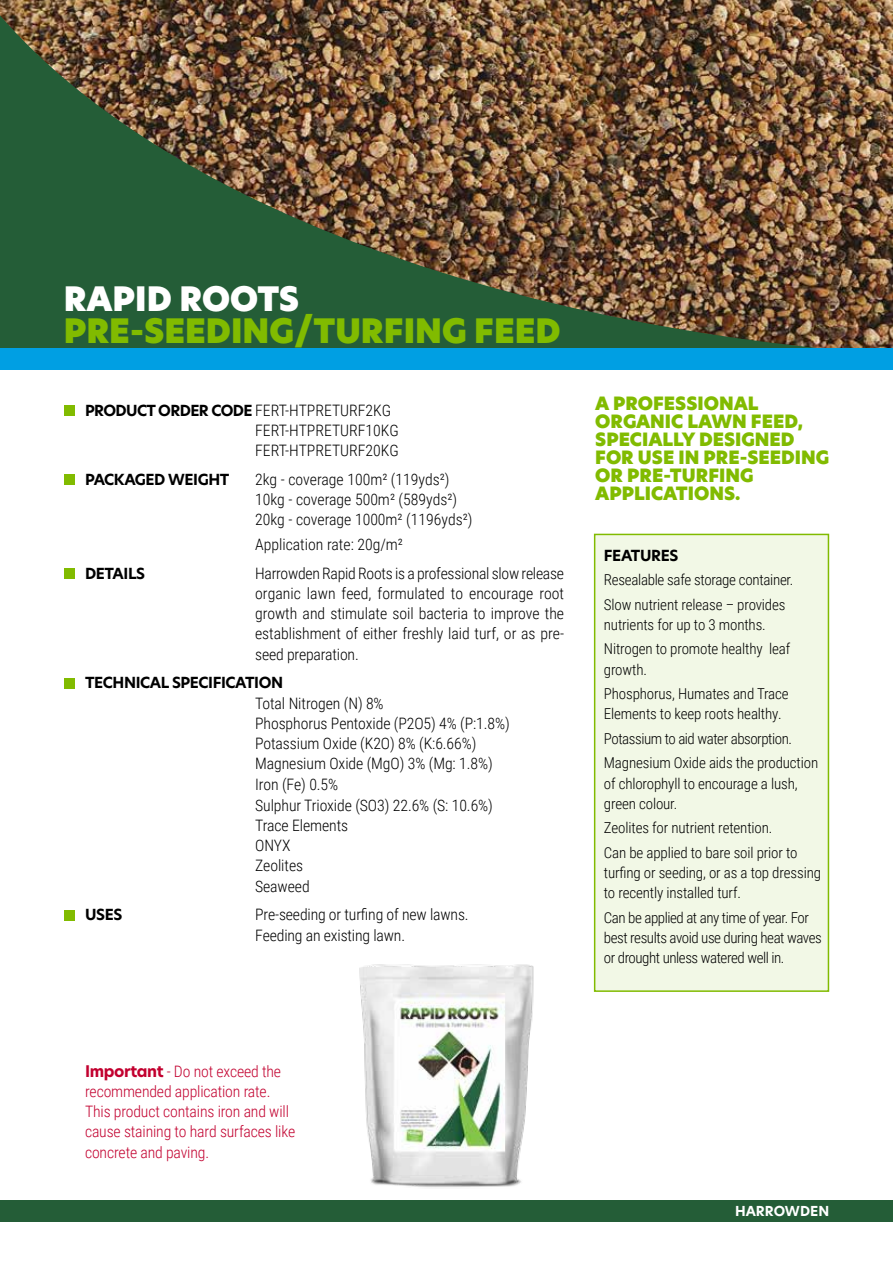
<style>
.page{position:relative;width:893px;height:1263px;background:#fff}
.page>*{position:absolute;margin:0;border:0;box-sizing:border-box;transform-origin:0 0}
.t1{font:33px "New Hero Super";color:#81bb00}
.t2{font:33px "New Hero Super";letter-spacing:-.005em;color:#fff}
.t3{font:18px/18px "New Hero Super";color:#81bb00}
.t4{font:300 15.75px/20.2px "Roboto Condensed";letter-spacing:-.005em;color:#000}
.t5{font:300 15.75px/20.2px "Roboto Condensed";letter-spacing:-.01em;color:#c2002f}
.t6{font:300 15px/24.5px "Roboto Condensed";letter-spacing:-.01em;color:#000}
.t7{font:300 15px/20.2px "Roboto Condensed";letter-spacing:-.03em;color:#000}
.t8{font:700 15px "New Hero";letter-spacing:-.025em;color:#000}
.t9{font:700 13.5px "New Hero";color:#fff}
.s1{font-family:"New Hero";font-weight:700;font-size:15px}
.s2{font-family:"New Hero";font-weight:700}
</style>
<div class="page">
<img style="left:829px;top:0;width:64px;height:349px">
<img style="left:0;top:0;width:829px;height:349px">
<div style="left:0;top:349px;width:893px;height:21px;background:#009fe3"></div>
<div style="left:0;top:1200px;width:893px;height:21px;background:#245d37"></div>
<div style="left:595px;top:534px;width:233px;height:457px;background:#f2f8e6"></div>
<div style="left:594px;top:534px;width:235px;height:458px;border:2px solid #81bb00"></div>
<img style="left:359px;top:942px;width:374px;height:246px">
<div style="left:64px;top:405px;width:10px;height:10px;background:#81bb00"></div>
<div style="left:64px;top:474px;width:10px;height:11px;background:#81bb00"></div>
<div style="left:64px;top:568px;width:10px;height:10px;background:#81bb00"></div>
<div style="left:64px;top:678px;width:10px;height:10px;background:#81bb00"></div>
<div style="left:64px;top:910px;width:10px;height:10px;background:#81bb00"></div>
<h1 class="t2" style="left:64px;top:276px;width:237px">RAPID ROOTS</h1>
<h1 class="t1" style="left:64px;top:308px;width:498px">PRE-SEEDING/TURFING FEED</h1>
<p class="t4" style="left:255px;top:399px;width:145px;text-indent:-170px"><span class="s1">PRODUCT ORDER CODE</span> FERT-HTPRETURF2KG<br>FERT-HTPRETURF10KG<br>FERT-HTPRETURF20KG</p>
<p class="t8" style="left:85px;top:469px;width:146px">PACKAGED WEIGHT</p>
<p class="t4" style="left:255px;top:468px;width:219px">2kg - coverage 100m² (119yds²)<br>10kg - coverage 500m² (589yds²)<br>20kg - coverage 1000m² (1196yds²)</p>
<p class="t4" style="left:255px;top:533px;width:149px">Application rate: 20g/m²</p>
<p class="t8" style="left:85px;top:563px;width:62px">DETAILS</p>
<p class="t4" style="left:255px;top:562px;width:311px;text-align:justify">Harrowden Rapid Roots is a professional slow release organic lawn feed, formulated to encourage root growth and stimulate soil bacteria to improve the establishment of either freshly laid turf, or as pre&shy;seed preparation.</p>
<p class="t8" style="left:85px;top:673px;width:200px">TECHNICAL SPECIFICATION</p>
<p class="t4" style="left:255px;top:692px;width:256px">Total Nitrogen (N) 8%<br>Phosphorus Pentoxide (P2O5) 4% (P:1.8%)<br>Potassium Oxide (K2O) 8% (K:6.66%)<br>Magnesium Oxide (MgO) 3% (Mg: 1.8%)<br>Iron (Fe) 0.5%<br>Sulphur Trioxide (SO3) 22.6% (S: 10.6%)<br>Trace Elements<br>ONYX<br>Zeolites<br>Seaweed</p>
<p class="t8" style="left:85px;top:905px;width:39px">USES</p>
<p class="t4" style="left:255px;top:904px;width:215px">Pre-seeding or turfing of new lawns.<br>Feeding an existing lawn.</p>
<p class="t3" style="left:595px;top:394px;width:235px">A PROFESSIONAL<br>ORGANIC LAWN FEED,<br>SPECIALLY DESIGNED<br>FOR USE IN PRE-SEEDING<br>OR PRE-TURFING<br>APPLICATIONS.</p>
<p class="t8" style="left:604px;top:545px;width:76px">FEATURES</p>
<p class="t6" style="left:604px;top:567px;width:191px">Resealable safe storage container.<br>Slow nutrient release – provides</p>
<p class="t6" style="left:604px;top:612px;width:188px">nutrients for up to 3 months.<br>Nitrogen to promote healthy leaf</p>
<p class="t6" style="left:604px;top:657px;width:186px">growth.<br>Phosphorus, Humates and Trace</p>
<p class="t6" style="left:604px;top:701px;width:216px">Elements to keep roots healthy.<br>Potassium to aid water absorption.<br>Magnesium Oxide aids the production</p>
<p class="t6" style="left:604px;top:773px;width:195px;line-height:20.2px">of chlorophyll to encourage a lush, green colour.</p>
<p class="t6" style="left:604px;top:815px;width:195px">Zeolites for nutrient retention.<br>Can be applied to bare soil prior to</p>
<p class="t6" style="left:604px;top:862px;width:219px;line-height:20.2px">turfing or seeding, or as a top dressing to recently installed turf.</p>
<p class="t7" style="left:604px;top:907px;width:220px">Can be applied at any time of year. For best results avoid use during heat waves or drought unless watered well in.</p>
<p class="t5" style="left:85px;top:1060px;width:212px"><span class="s2">Important</span> - Do not exceed the recommended application rate.<br>This product contains iron and will cause staining to hard surfaces like concrete and paving.</p>
<p class="t9" style="left:735px;top:1202px;width:96px">HARROWDEN</p>
</div>
